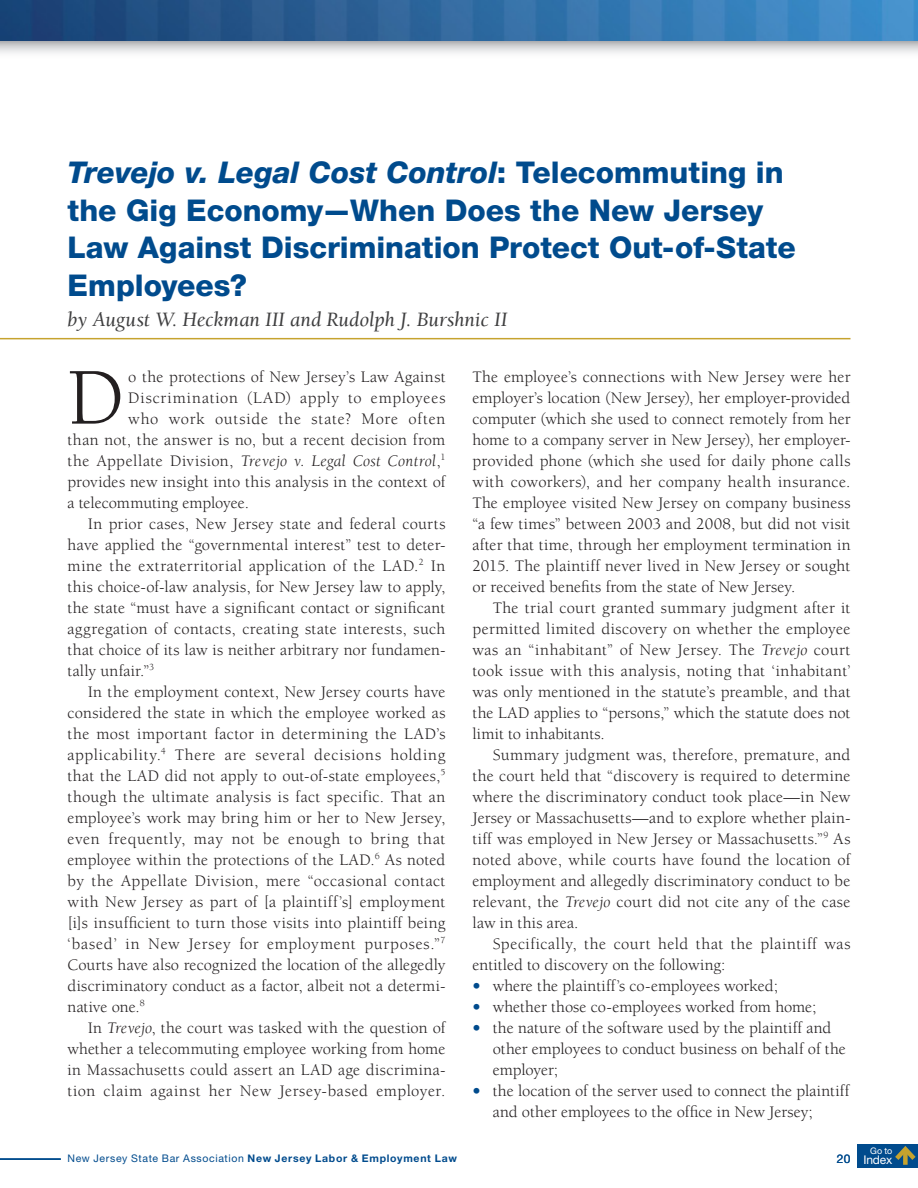
<style>
.page{position:relative;width:918px;height:1188px;background:#fff}
.page>*{position:absolute;margin:0;border:0;box-sizing:border-box;transform-origin:0 0}
.intro{font:82.65px "Berkeley";color:#231f20}
.t1{font:800 30px/37.5px "Helvetica Neue LT Std";color:#004b8d}
.byline{font:italic 21px "Berkeley";letter-spacing:-.005em;color:#3e3e3f}
.body{font:16.5px/21px "Berkeley";letter-spacing:.01em;color:#231f20;text-align:justify}
.intro-2{font:16.5px "Berkeley";letter-spacing:.02em;color:#231f20}
.intro-3{font:16.5px "Berkeley";letter-spacing:.045em;color:#231f20}
.intro-4{font:italic 16.5px "Berkeley";letter-spacing:.02em;color:#231f20}
.intro-5{font:16.5px "Berkeley";color:#231f20}
.t2{font:12px "Helvetica Neue LT Std";letter-spacing:-.01em;color:#fff}
.t3{font:12px "Helvetica Neue LT Std";color:#004b8d}
.t4{font:10.5px "Helvetica Neue LT Std";letter-spacing:.06em;color:#004b8d}
.t5{font:9px "Helvetica Neue LT Std";color:#fff}
.s1{font-style:italic}
.s2{font-style:normal}
.s3{font-weight:900;color:#004b8d}
.s4{font-weight:700}
</style>
<div class="page">
<hr style="left:0;top:338px;width:850px;height:1px;background:#c6a32e">
<svg style="left:0;top:40px;width:918px;height:13px"></svg>
<img style="left:0;top:0;width:918px;height:40px">
<hr style="left:0;top:1158px;width:61px;height:2px;background:#004b8d">
<div style="left:857px;top:1144px;width:61px;height:24px;background:#004b8d"></div>
<svg style="left:895px;top:1146px;width:21px;height:19px"></svg>
<p class="t1" style="left:68px;top:154px;width:730px"><span class="s1">Trevejo v. Legal Cost Control</span>: Telecommuting in the Gig Economy—When Does the New Jersey Law Against Discrimination Protect Out-of-State Employees?</p>
<p class="byline" style="left:68px;top:308px;width:441px">by August W. Heckman III and Rudolph J. Burshnic II</p>
<p class="intro" style="left:68px;top:354px;width:58px">D</p>
<p class="intro-2" style="left:128px;top:368px;width:319px">o the protections of New Jersey’s Law Against</p>
<p class="intro-3" style="left:128px;top:389px;width:319px">Discrimination (LAD) apply to employees</p>
<p class="intro-3" style="left:128px;top:410px;width:319px">who work outside the state? More often</p>
<p class="intro-2" style="left:68px;top:431px;width:379px">than not, the answer is no, but a recent decision from</p>
<p class="intro-4" style="left:68px;top:452px;width:380px"><span class="s2">the Appellate Division,</span> Trevejo v. Legal Cost Control<span class="s2">,</span><sup>1</sup></p>
<p class="intro-2" style="left:68px;top:473px;width:379px">provides new insight into this analysis in the context of</p>
<p class="intro-5" style="left:68px;top:494px;width:183px">a telecommuting employee.</p>
<p class="body" style="left:68px;top:513px;width:380px;text-indent:20px">In prior cases, New Jersey state and federal courts have applied the “governmental interest” test to deter&shy;mine the extraterritorial application of the LAD.<sup>2</sup> In this choice-of-law analysis, for New Jersey law to apply, the state “must have a significant contact or significant aggregation of contacts, creating state interests, such that choice of its law is neither arbitrary nor fundamen&shy;tally unfair.”<sup>3</sup></p>
<p class="body" style="left:68px;top:681px;width:380px;text-indent:20px">In the employment context, New Jersey courts have considered the state in which the employee worked as the most important factor in determining the LAD’s applicability.<sup>4</sup> There are several decisions holding that the LAD did not apply to out-of-state employees,<sup>5 </sup>though the ultimate analysis is fact specific. That an employee’s work may bring him or her to New Jersey, even frequently, may not be enough to bring that employee within the protections of the LAD.<sup>6</sup> As noted by the Appellate Division, mere “occasional contact with New Jersey as part of [a plaintiff’s] employment [i]s insufficient to turn those visits into plaintiff being ‘based’ in New Jersey for employment purposes.”<sup>7<br></sup>Courts have also recognized the location of the allegedly discriminatory conduct as a factor, albeit not a determi&shy;native one.<sup>8</sup></p>
<p class="body" style="left:68px;top:1017px;width:380px;text-indent:20px">In <span class="s1">Trevejo</span>, the court was tasked with the question of whether a telecommuting employee working from home in Massachusetts could assert an LAD age discrimina&shy;tion claim against her New Jersey-based employer.</p>
<p class="body" style="left:472px;top:366px;width:380px">The employee’s connections with New Jersey were her employer’s location (New Jersey), her employer-provided computer (which she used to connect remotely from her home to a company server in New Jersey), her employer&shy;provided phone (which she used for daily phone calls with coworkers), and her company health insurance.<br>The employee visited New Jersey on company business “a few times” between 2003 and 2008, but did not visit after that time, through her employment termination in 2015. The plaintiff never lived in New Jersey or sought or received benefits from the state of New Jersey.</p>
<p class="body" style="left:472px;top:597px;width:380px;text-indent:20px">The trial court granted summary judgment after it permitted limited discovery on whether the employee was an “inhabitant” of New Jersey. The <span class="s1">Trevejo</span> court took issue with this analysis, noting that ‘inhabitant’ was only mentioned in the statute’s preamble, and that the LAD applies to “persons,” which the statute does not limit to inhabitants.</p>
<p class="body" style="left:472px;top:744px;width:380px;text-indent:20px">Summary judgment was, therefore, premature, and the court held that “discovery is required to determine where the discriminatory conduct took place—in New Jersey or Massachusetts—and to explore whether plain&shy;tiff was employed in New Jersey or Massachusetts.”<sup>9</sup> As noted above, while courts have found the location of employment and allegedly discriminatory conduct to be relevant, the <span class="s1">Trevejo</span> court did not cite any of the case law in this area.</p>
<p class="body" style="left:472px;top:933px;width:379px;text-indent:20px">Specifically, the court held that the plaintiff was entitled to discovery on the following:</p>
<p class="body" style="left:472px;top:975px;width:307px"><span class="s3">•</span> where the plaintiff’s co-employees worked;</p>
<p class="body" style="left:472px;top:996px;width:345px"><span class="s3">•</span> whether those co-employees worked from home;</p>
<p class="body" style="left:493px;top:1017px;width:355px;text-align:left;text-indent:-20px"><span class="s3">•</span> the nature of the software used by the plaintiff and other employees to conduct business on behalf of the employer;</p>
<p class="body" style="left:493px;top:1080px;width:358px;text-indent:-20px"><span class="s3">•</span> the location of the server used to connect the plaintiff and other employees to the office in New Jersey;</p>
<p class="t4" style="left:68px;top:1152px;width:391px">New Jersey State Bar Association <span class="s4">New Jersey Labor &amp; Employment Law</span></p>
<p class="t3" style="left:837px;top:1151px;width:15px">20</p>
<p class="t5" style="left:870px;top:1145px;width:24px">Go to</p>
<p class="t2" style="left:863px;top:1153px;width:31px">Index</p>
</div>
